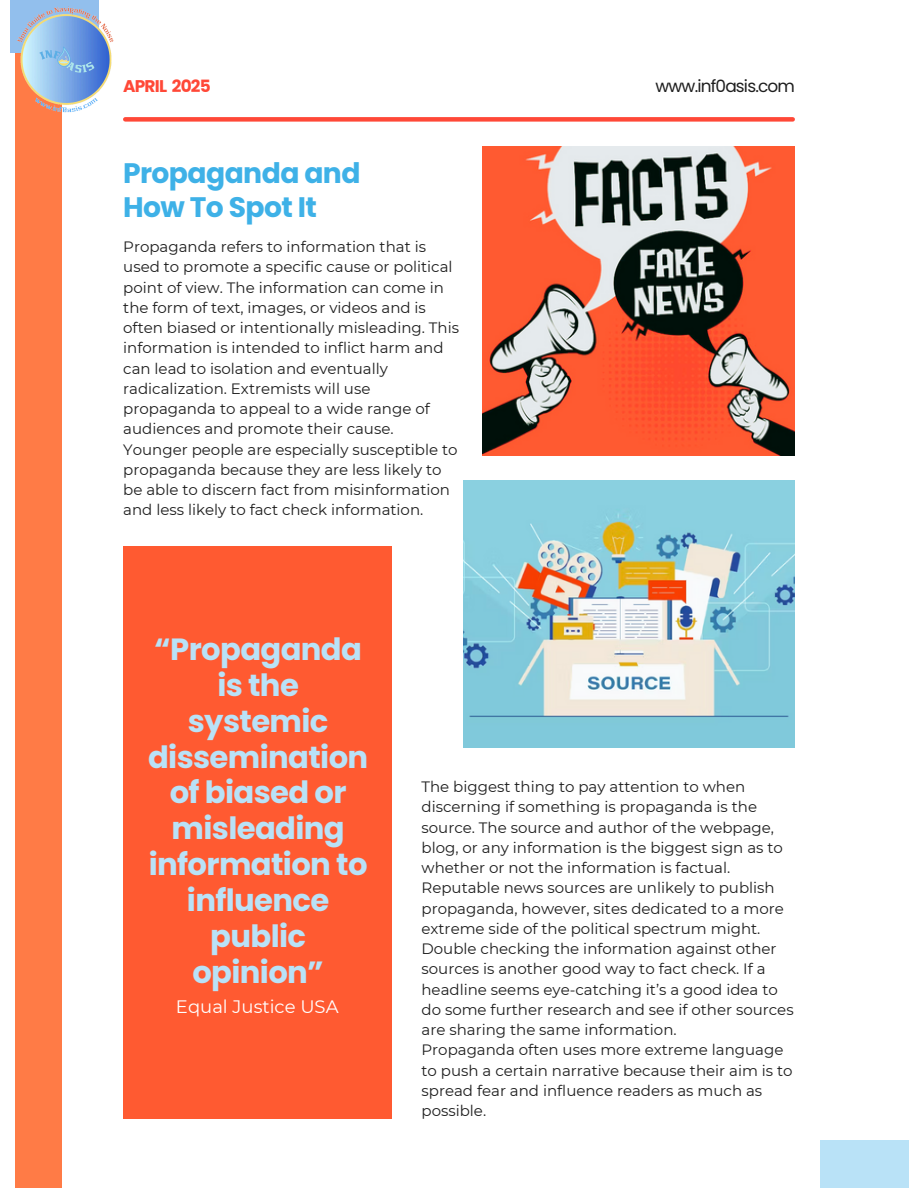
<style>
.page{position:relative;width:918px;height:1188px;background:#fff}
.page>*{position:absolute;margin:0;border:0;box-sizing:border-box;transform-origin:0 0}
.t1{font:700 30.6px/35.8px "Poppins";letter-spacing:-.02em;color:#b9e2f7;text-align:center}
.t2{font:700 28.2px/33.9px "Poppins";letter-spacing:-.02em;color:#3eb1e7}
.t3{font:18px "Montserrat";color:#fff}
.t4{font:16.95px "Poppins";letter-spacing:-.05em;color:#1e1e1e}
.t5{font:700 16.95px "Poppins";letter-spacing:-.05em;color:#ff4837}
.t6{font:15px/20.2px "Montserrat";color:#1e1e1e}
</style>
<div class="page">
<div style="left:16px;top:0;width:46px;height:1188px;background:#ff7b46"></div>
<img style="left:482px;top:147px;width:313px;height:309px">
<div style="left:820px;top:1140px;width:89px;height:48px;background:#b9e2f7"></div>
<div style="left:123px;top:546px;width:269px;height:573px;background:#ff5a31"></div>
<img style="left:463px;top:480px;width:332px;height:267px">
<div style="left:125px;top:117px;width:668px;height:5px;background:#ff4837"></div>
<img style="left:10px;top:0;width:104px;height:128px">
<h3 class="t5" style="left:123px;top:75px;width:89px">APRIL 2025</h3>
<p class="t4" style="left:656px;top:75px;width:141px">www.inf0asis.com</p>
<p class="t2" style="left:123px;top:156px;width:239px">Propaganda and<br>How To Spot It</p>
<h1 class="t6" style="left:123px;top:237px;width:337px">Propaganda refers to information that is used to promote a specific cause or political point of view. The information can come in the form of text, images, or videos and is often biased or intentionally misleading. This information is intended to inflict harm and can lead to isolation and eventually radicalization. Extremists will use propaganda to appeal to a wide range of audiences and promote their cause.<br>Younger people are especially susceptible to propaganda because they are less likely to be able to discern fact from misinformation and less likely to fact check information.</h1>
<p class="t1" style="left:148px;top:632px;width:222px">“Propaganda is the systemic dissemination of biased or misleading information to influence public opinion”</p>
<p class="t3" style="left:176px;top:995px;width:164px">Equal Justice USA</p>
<p class="t6" style="left:422px;top:777px;width:364px">The biggest thing to pay attention to when discerning if something is propaganda is the source. The source and author of the webpage, blog, or any information is the biggest sign as to whether or not the information is factual.<br>Reputable news sources are unlikely to publish propaganda, however, sites dedicated to a more extreme side of the political spectrum might.</p>
<h1 class="t6" style="left:422px;top:939px;width:374px">Double checking the information against other sources is another good way to fact check. If a headline seems eye-catching it’s a good idea to do some further research and see if other sources are sharing the same information.</h1>
<h3 class="t6" style="left:422px;top:1040px;width:373px">Propaganda often uses more extreme language to push a certain narrative because their aim is to spread fear and influence readers as much as possible.</h3>
</div>
